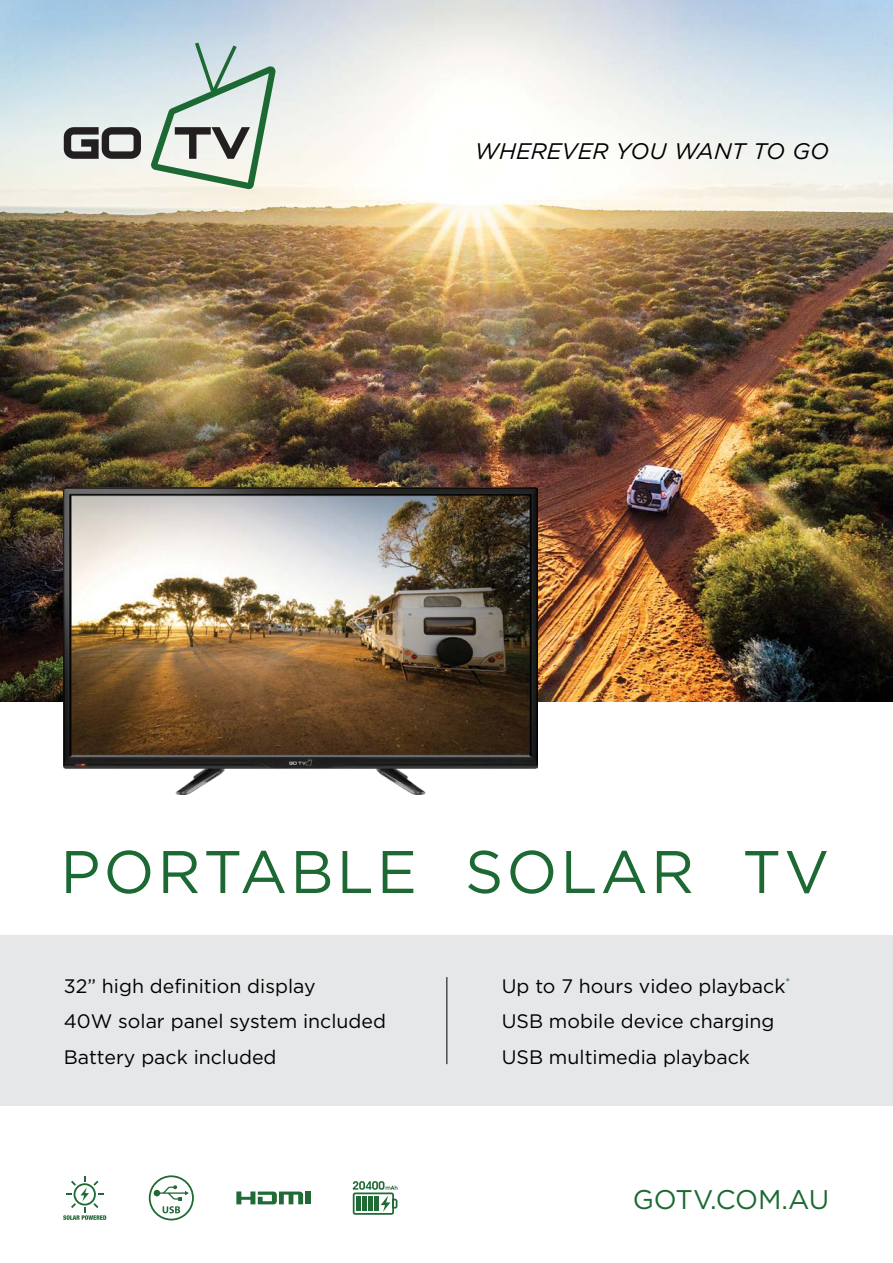
<style>
.page{position:relative;width:893px;height:1263px;background:#fff}
.page>*{position:absolute;margin:0;border:0;box-sizing:border-box;transform-origin:0 0}
.t1{font:60px "Gotham";letter-spacing:.05em;color:#1c6933}
.t2{font:27px "Gotham";letter-spacing:-.01em;color:#1c6933}
.t3{font:italic 22.5px "Gotham";color:#000}
.t4{font:19.5px/35.7px "Gotham";color:#000}
</style>
<div class="page">
<div style="left:0;top:935px;width:893px;height:171px;background:#e6e7e8"></div>
<img style="left:0;top:0;width:893px;height:702px">
<svg style="left:64px;top:127px;width:77px;height:32px;background:#71706f"></svg>
<svg style="left:151px;top:43px;width:125px;height:146px;background:#bdcdc5"></svg>
<img style="left:64px;top:487px;width:473px;height:308px">
<svg style="left:63px;top:1176px;width:43px;height:44px"></svg>
<svg style="left:149px;top:1175px;width:45px;height:45px"></svg>
<svg style="left:236px;top:1191px;width:67px;height:13px"></svg>
<div style="left:305px;top:1191px;width:5px;height:13px;background:#206a36"></div>
<svg style="left:353px;top:1181px;width:44px;height:34px"></svg>
<div style="left:356px;top:1196px;width:5px;height:15px;background:#206a36"></div>
<div style="left:362px;top:1196px;width:5px;height:15px;background:#206a36"></div>
<div style="left:368px;top:1196px;width:5px;height:15px;background:#206a36"></div>
<div style="left:374px;top:1196px;width:5px;height:15px;background:#206a36"></div>
<hr style="left:446px;top:977px;width:1px;height:87px;background:#000">
<p class="t3" style="left:475px;top:136px;width:356px">WHEREVER YOU WANT TO GO</p>
<h1 class="t1" style="left:60px;top:833px;width:770px">PORTABLE SOLAR TV</h1>
<p class="t4" style="left:64px;top:967px;width:324px">32” high definition display<br>40W solar panel system included<br>Battery pack included</p>
<p class="t4" style="left:502px;top:967px;width:290px">Up to 7 hours video playback<sup>*<br></sup>USB mobile device charging<br>USB multimedia playback</p>
<h2 class="t2" style="left:633px;top:1182px;width:198px">GOTV.COM.AU</h2>
</div>
